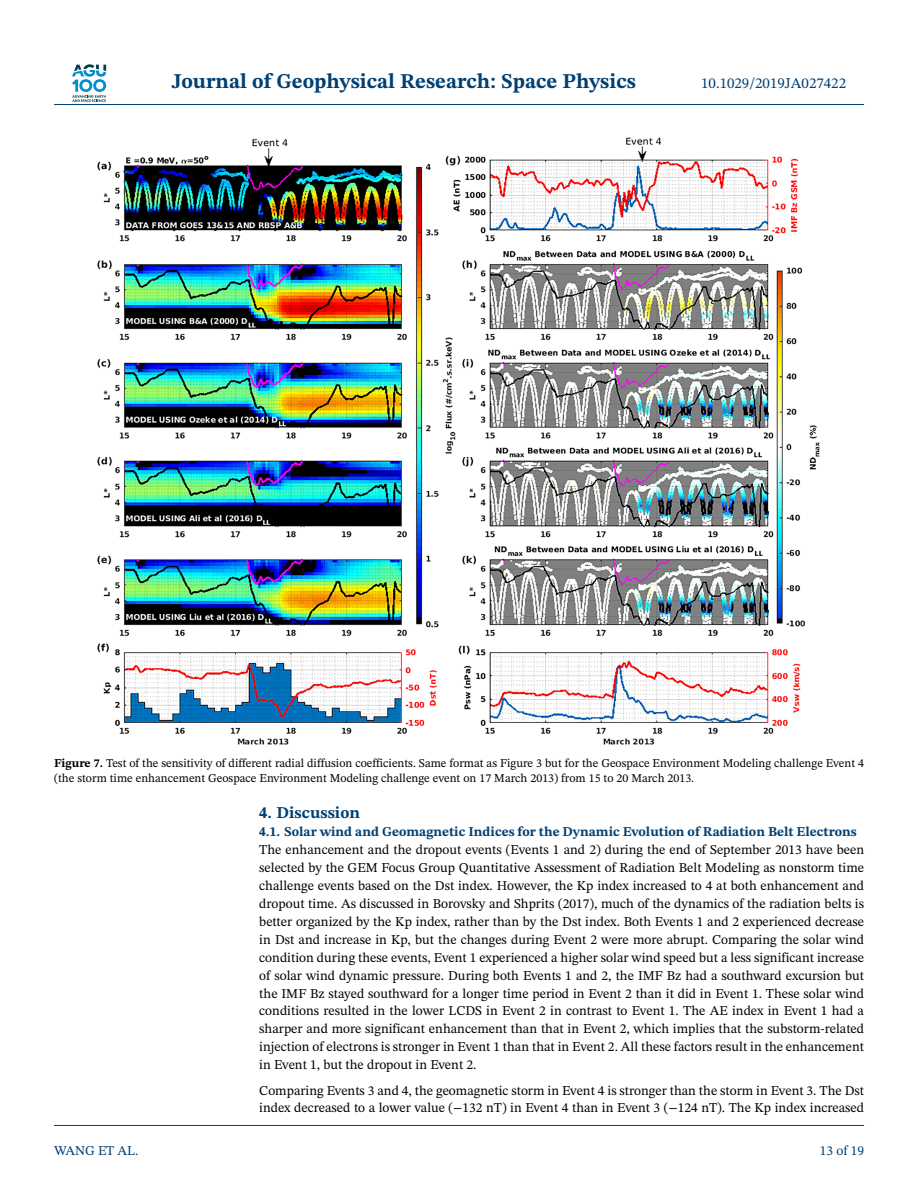
<style>
.page{position:relative;width:918px;height:1188px;background:#fff}
.page>*{position:absolute;margin:0;border:0;box-sizing:border-box;transform-origin:0 0}
.t1{font:700 21px "STIX Two Text";color:#004073}
.t2{font:700 16.5px "STIX Two Text";color:#004073}
.t3{font:15px "STIX Two Text";color:#004073}
.t4{font:13.5px/17.9px "STIX Two Text";color:#000;text-align:justify}
.t5{font:700 13.5px "STIX Two Text";color:#004073}
.t6{font:13.5px "STIX Two Text";color:#004073}
.t7{font:12px/15px "STIX Two Text";color:#000}
.s1{font-weight:700}
.s2{font-family:"STIX Math"}
</style>
<div class="page">
<svg style="left:72px;top:64px;width:34px;height:38px"></svg>
<hr style="left:54px;top:104px;width:810px;height:1px;background:#004073">
<img style="left:97px;top:137px;width:723px;height:608px">
<hr style="left:54px;top:1125px;width:810px;height:1px;background:#004073">
<h1 class="t1" style="left:172px;top:73px;width:466px">Journal of Geophysical Research: Space Physics</h1>
<p class="t3" style="left:701px;top:77px;width:147px">10.1029/2019JA027422</p>
<p class="t7" style="left:54px;top:756px;width:811px"><span class="s1">Figure 7.</span> Test of the sensitivity of different radial diffusion coefficients. Same format as Figure 3 but for the Geospace Environment Modeling challenge Event 4 (the storm time enhancement Geospace Environment Modeling challenge event on 17 March 2013) from 15 to 20 March 2013.</p>
<p class="t2" style="left:259px;top:807px;width:102px">4. Discussion</p>
<p class="t5" style="left:259px;top:827px;width:599px">4.1. Solar wind and Geomagnetic Indices for the Dynamic Evolution of Radiation Belt Electrons</p>
<p class="t4" style="left:259px;top:842px;width:606px">The enhancement and the dropout events (Events 1 and 2) during the end of September 2013 have been selected by the GEM Focus Group Quantitative Assessment of Radiation Belt Modeling as nonstorm time challenge events based on the Dst index. However, the Kp index increased to 4 at both enhancement and dropout time. As discussed in Borovsky and Shprits (2017), much of the dynamics of the radiation belts is better organized by the Kp index, rather than by the Dst index. Both Events 1 and 2 experienced decrease in Dst and increase in Kp, but the changes during Event 2 were more abrupt. Comparing the solar wind condition during these events, Event 1 experienced a higher solar wind speed but a less significant increase of solar wind dynamic pressure. During both Events 1 and 2, the IMF Bz had a southward excursion but the IMF Bz stayed southward for a longer time period in Event 2 than it did in Event 1. These solar wind conditions resulted in the lower LCDS in Event 2 in contrast to Event 1. The AE index in Event 1 had a sharper and more significant enhancement than that in Event 2, which implies that the substorm-related injection of electrons is stronger in Event 1 than that in Event 2. All these factors result in the enhancement in Event 1, but the dropout in Event 2.</p>
<p class="t4" style="left:259px;top:1082px;width:606px">Comparing Events 3 and 4, the geomagnetic storm in Event 4 is stronger than the storm in Event 3. The Dst index decreased to a lower value (<span class="s2">−</span>132 nT) in Event 4 than in Event 3 (<span class="s2">−</span>124 nT). The Kp index increased</p>
<p class="t6" style="left:54px;top:1145px;width:86px">WANG ET AL.</p>
<p class="t6" style="left:820px;top:1145px;width:46px">13 of 19</p>
</div>
